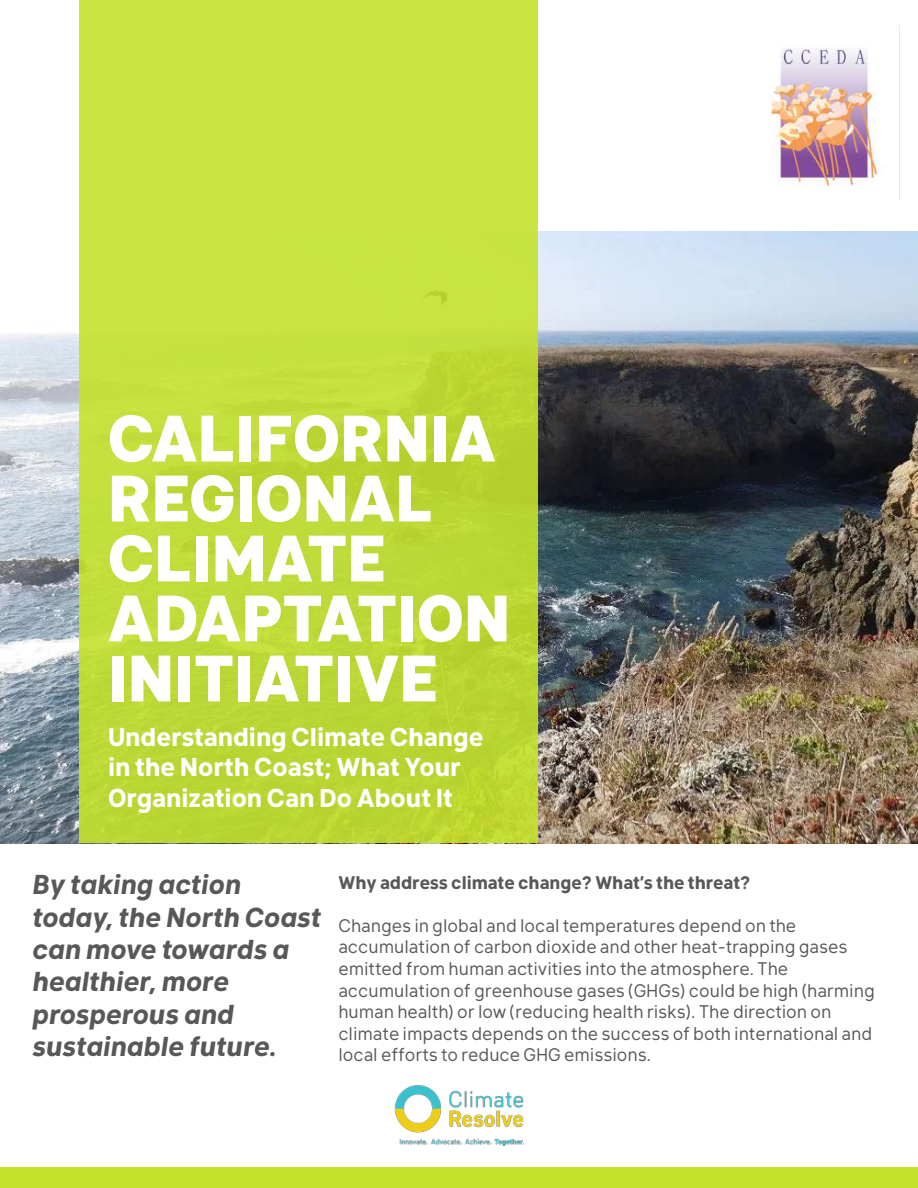
<style>
.page{position:relative;width:918px;height:1188px;background:#fff}
.page>*{position:absolute;margin:0;border:0;box-sizing:border-box;transform-origin:0 0}
.t1{font:800 64.5px/60px "Klima";color:#fff}
.t2{font:italic 700 27px/32.4px "Klima";color:#585858}
.t3{font:700 25.5px/30.6px "Klima";color:#fff}
.t4{font:18px/21.6px "Klima";color:#585858}
.t5{font:700 18px "Klima";color:#585858}
</style>
<div class="page">
<img style="left:0;top:231px;width:918px;height:612px">
<div style="left:80px;top:0;width:458px;height:843px;background:linear-gradient(to right,#c4e13e,#c0db38)"></div>
<div style="left:0;top:1167px;width:918px;height:21px;background:#c5e32d"></div>
<img style="left:394px;top:1085px;width:130px;height:61px">
<img style="left:771px;top:26px;width:129px;height:174px">
<h1 class="t1" style="left:108px;top:401px;width:404px">CALIFORNIA<br>REGIONAL<br>CLIMATE<br>ADAPTATION<br>INITIATIVE</h1>
<h3 class="t3" style="left:108px;top:718px;width:377px">Understanding Climate Change in the North Coast; What Your<br>Organization Can Do About It</h3>
<h2 class="t2" style="left:33px;top:865px;width:290px">By taking action today, the North Coast can move towards a healthier, more prosperous and sustainable future.</h2>
<p class="t5" style="left:338px;top:866px;width:414px">Why address climate change? What’s the threat?</p>
<p class="t4" style="left:338px;top:913px;width:538px">Changes in global and local temperatures depend on the accumulation of carbon dioxide and other heat-trapping gases emitted from human activities into the atmosphere. The accumulation of greenhouse gases (GHGs) could be high (harming human health) or low (reducing health risks). The direction on climate impacts depends on the success of both international and local efforts to reduce GHG emissions.</p>
</div>
